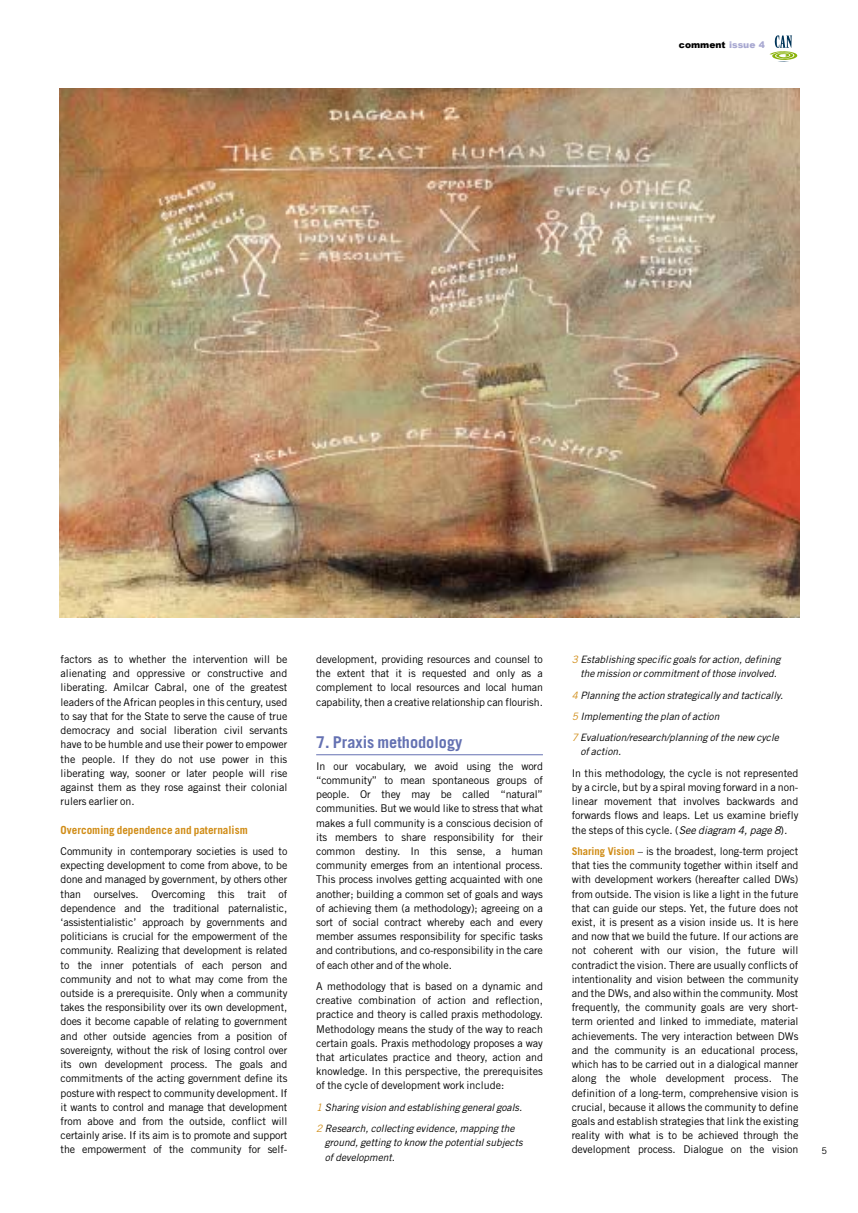
<style>
.page{position:relative;width:858px;height:1213px;background:#fff}
.page>*{position:absolute;margin:0;border:0;box-sizing:border-box;transform-origin:0 0}
.t1{font:700 16.28px "Trade Gothic";color:#6471b2}
.t2{font:700 11.2px "Trade Gothic";color:#d08c16}
.t3{font:10.67px/14.2px "Trade Gothic";letter-spacing:-.005em;color:#000;text-align:justify}
.t4{font:italic 10.15px/21.3px "Trade Gothic";color:#000}
.t5{font:900 9.1px "Arial";color:#000}
.t6{font:9.1px "Trade Gothic";color:#000}
.s1{color:#a8a8d1}
.s2{color:#d08c16}
.s3{font-style:italic}
.s4{font-weight:700;color:#d08c16}
</style>
<div class="page">
<img style="left:59px;top:35px;width:741px;height:721px">
<p class="t5" style="left:679px;top:38px;width:87px">comment <span class="s1">issue 4</span></p>
<p class="t3" style="left:61px;top:653px;width:228px">factors as to whether the intervention will be alienating and oppressive or constructive and liberating. Amilcar Cabral, one of the greatest leaders of the African peoples in this century, used to say that for the State to serve the cause of true democracy and social liberation civil servants have to be humble and use their power to empower the people. If they do not use power in this liberating way, sooner or later people will rise against them as they rose against their colonial rulers earlier on.</p>
<p class="t2" style="left:61px;top:825px;width:189px">Overcoming dependence and paternalism</p>
<p class="t3" style="left:61px;top:845px;width:228px">Community in contemporary societies is used to expecting development to come from above, to be done and managed by government, by others other than ourselves. Overcoming this trait of dependence and the traditional paternalistic, ‘assistentialistic’ approach by governments and politicians is crucial for the empowerment of the community. Realizing that development is related to the inner potentials of each person and community and not to what may come from the outside is a prerequisite. Only when a community takes the responsibility over its own development, does it become capable of relating to government and other outside agencies from a position of sovereignty, without the risk of losing control over its own development process. The goals and commitments of the acting government define its posture with respect to community development. If it wants to control and manage that development from above and from the outside, conflict will certainly arise. If its aim is to promote and support the empowerment of the community for self-</p>
<p class="t3" style="left:316px;top:653px;width:228px">development, providing resources and counsel to the extent that it is requested and only as a complement to local resources and local human capability, then a creative relationship can flourish.</p>
<h1 class="t1" style="left:316px;top:736px;width:148px">7. Praxis methodology</h1>
<p class="t3" style="left:316px;top:760px;width:228px">In our vocabulary, we avoid using the word “community” to mean spontaneous groups of people. Or they may be called “natural” communities. But we would like to stress that what makes a full community is a conscious decision of its members to share responsibility for their common destiny. In this sense, a human community emerges from an intentional process.<br>This process involves getting acquainted with one another; building a common set of goals and ways of achieving them (a methodology); agreeing on a sort of social contract whereby each and every member assumes responsibility for specific tasks and contributions, and co-responsibility in the care of each other and of the whole.</p>
<p class="t3" style="left:316px;top:980px;width:228px">A methodology that is based on a dynamic and creative combination of action and reflection, practice and theory is called praxis methodology.<br>Methodology means the study of the way to reach certain goals. Praxis methodology proposes a way that articulates practice and theory, action and knowledge. In this perspective, the prerequisites of the cycle of development work include:</p>
<p class="t4" style="left:316px;top:1097px;width:207px"><span class="s2">1</span> Sharing vision and establishing general goals.<br><span class="s2">2</span> Research, collecting evidence, mapping the</p>
<p class="t4" style="left:325px;top:1136px;width:199px;line-height:14.2px">ground, getting to know the potential subjects of development.</p>
<p class="t4" style="left:571px;top:653px;width:210px;line-height:14.2px;text-align:center"><span class="s2">3</span> Establishing specific goals for action, defining the mission or commitment of those involved.</p>
<p class="t4" style="left:571px;top:685px;width:213px"><span class="s2">4</span> Planning the action strategically and tactically.<br><span class="s2">5</span> Implementing the plan of action<br><span class="s2">7</span> Evaluation/research/planning of the new cycle</p>
<p class="t4" style="left:580px;top:742px;width:42px">of action.</p>
<p class="t3" style="left:571px;top:767px;width:228px">In this methodology, the cycle is not represented by a circle, but by a spiral moving forward in a non&shy;linear movement that involves backwards and forwards flows and leaps. Let us examine briefly the steps of this cycle. (<span class="s3">See diagram 4, page 8</span>)<span class="s3">.</span></p>
<p class="t3" style="left:571px;top:845px;width:228px"><span class="s4">Sharing Vision</span> – is the broadest, long-term project that ties the community together within itself and with development workers (hereafter called DWs) from outside. The vision is like a light in the future that can guide our steps. Yet, the future does not exist, it is present as a vision inside us. It is here and now that we build the future. If our actions are not coherent with our vision, the future will contradict the vision. There are usually conflicts of intentionality and vision between the community and the DWs, and also within the community. Most frequently, the community goals are very short&shy;term oriented and linked to immediate, material achievements. The very interaction between DWs and the community is an educational process, which has to be carried out in a dialogical manner along the whole development process. The definition of a long-term, comprehensive vision is crucial, because it allows the community to define goals and establish strategies that link the existing reality with what is to be achieved through the development process. Dialogue on the vision</p>
<p class="t6" style="left:821px;top:1147px;width:7px">5</p>
</div>
